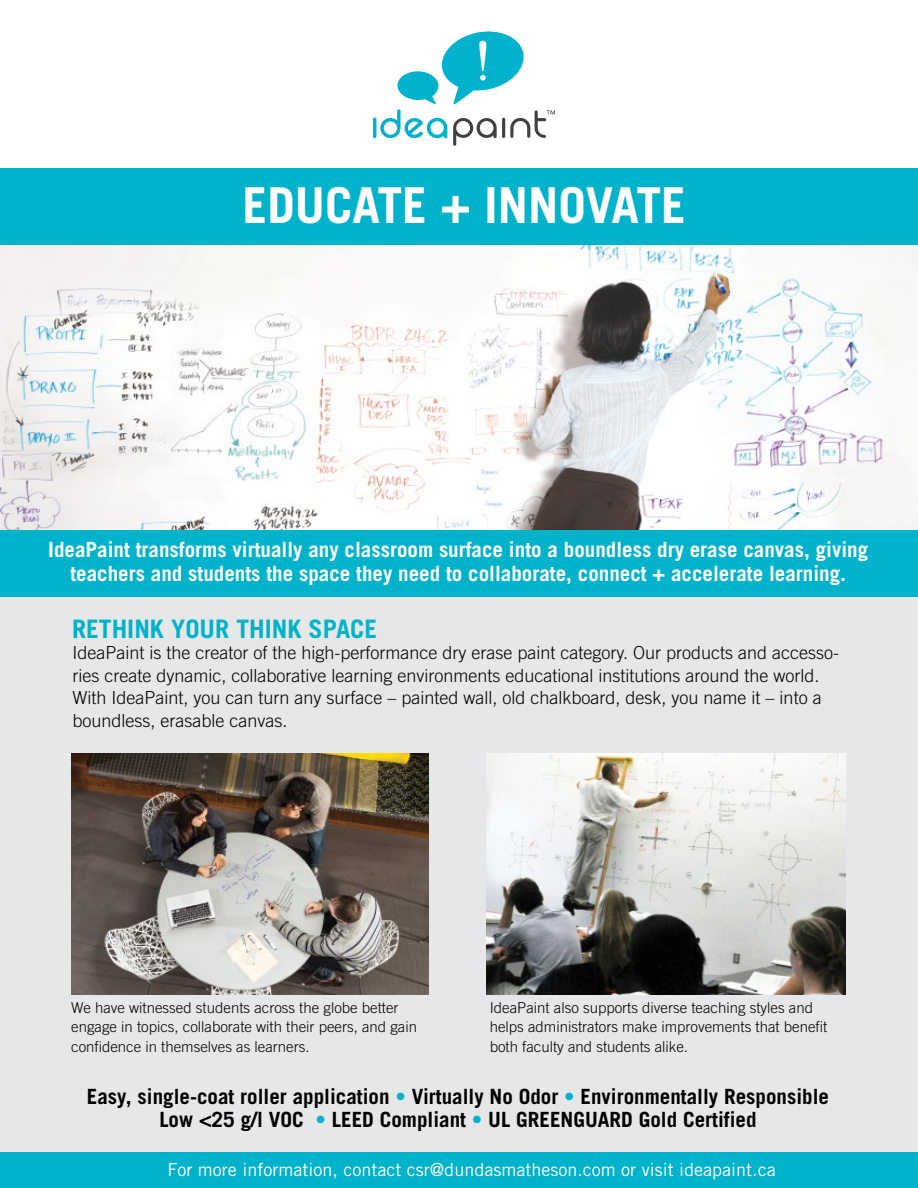
<style>
.page{position:relative;width:918px;height:1188px;background:#fff}
.page>*{position:absolute;margin:0;border:0;box-sizing:border-box;transform-origin:0 0}
.t1{font:700 49.5px "Trade Gothic";color:#fff}
.t2{font:700 25.5px "Trade Gothic";color:#00b2ca}
.t3{font:700 21px/24px "Trade Gothic";color:#fff;text-align:center}
.t4{font:700 21px/22.5px "Trade Gothic";color:#000;text-align:center}
.t5{font:300 18px/22.5px "Trade Gothic";color:#000}
.t6{font:18px "Trade Gothic";color:#fff}
.t7{font:300 15px/19.5px "Trade Gothic";color:#000}
.s1{color:#00b2ca}
</style>
<div class="page">
<div style="left:0;top:531px;width:918px;height:657px;background:#e6e7e8"></div>
<img style="left:0;top:244px;width:918px;height:286px">
<div style="left:0;top:1152px;width:918px;height:36px;background:#00b2ca"></div>
<div style="left:0;top:530px;width:918px;height:66px;background:#00b2ca"></div>
<div style="left:0;top:168px;width:918px;height:76px;background:#00b2ca"></div>
<svg style="left:373px;top:31px;width:182px;height:115px"></svg>
<img style="left:72px;top:754px;width:357px;height:240px">
<img style="left:487px;top:754px;width:358px;height:240px">
<p class="t1" style="left:243px;top:175px;width:445px">EDUCATE + INNOVATE</p>
<p class="t3" style="left:48px;top:537px;width:822px">IdeaPaint transforms virtually any classroom surface into a boundless dry erase canvas, giving teachers and students the space they need to collaborate, connect + accelerate learning.</p>
<p class="t2" style="left:72px;top:613px;width:307px">RETHINK YOUR THINK SPACE</p>
<p class="t5" style="left:73px;top:642px;width:768px">IdeaPaint is the creator of the high-performance dry erase paint category. Our products and accesso&shy;ries create dynamic, collaborative learning environments educational institutions around the world.<br>With IdeaPaint, you can turn any surface – painted wall, old chalkboard, desk, you name it – into a boundless, erasable canvas.</p>
<p class="t7" style="left:71px;top:998px;width:347px">We have witnessed students across the globe better engage in topics, collaborate with their peers, and gain confidence in themselves as learners.</p>
<p class="t7" style="left:490px;top:998px;width:339px">IdeaPaint also supports diverse teaching styles and helps administrators make improvements that benefit both faculty and students alike.</p>
<p class="t4" style="left:87px;top:1085px;width:744px">Easy, single-coat roller application <span class="s1">•</span> Virtually No Odor <span class="s1">•</span> Environmentally Responsible<br>Low &lt;25 g/l VOC <span class="s1">•</span> LEED Compliant <span class="s1">•</span> UL GREENGUARD Gold Certified</p>
<p class="t6" style="left:168px;top:1159px;width:610px">For more information, contact csr@dundasmatheson.com or visit ideapaint.ca</p>
</div>
